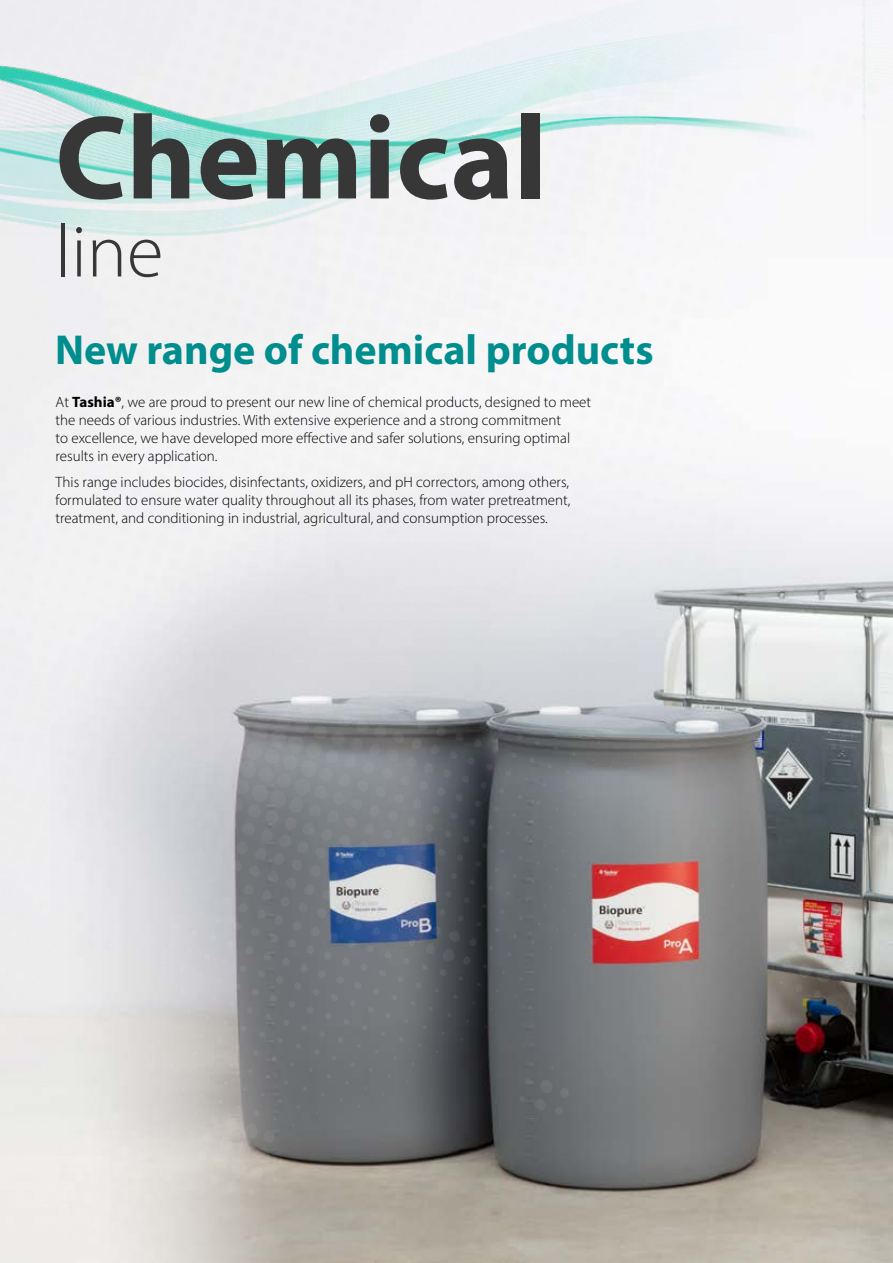
<style>
.page{position:relative;width:893px;height:1263px;background:#fff}
.page>*{position:absolute;margin:0;border:0;box-sizing:border-box;transform-origin:0 0}
.t1{font:700 120px "Myriad Pro";color:#373737}
.t2{font:300 75px "Myriad Pro";color:#373737}
.t3{font:700 42px "Myriad Pro";color:#008d8d}
.t4{font:300 15px/18px "Myriad Pro";color:#000}
.s1{font-weight:700}
</style>
<div class="page">
<img style="left:0;top:499px;width:893px;height:764px">
<img style="left:0;top:923px;width:880px;height:327px">
<img style="left:0;top:236px;width:880px;height:687px">
<img style="left:0;top:0;width:893px;height:236px">
<h1 class="t1" style="left:55px;top:80px;width:493px">Chemical</h1>
<h2 class="t2" style="left:55px;top:206px;width:110px">line</h2>
<h3 class="t3" style="left:55px;top:323px;width:600px">New range of chemical products</h3>
<p class="t4" style="left:56px;top:393px;width:537px">At <span class="s1">Tashia®</span>, we are proud to present our new line of chemical products, designed to meet the needs of various industries. With extensive experience and a strong commitment<br>to excellence, we have developed more effective and safer solutions, ensuring optimal results in every application.</p>
<p class="t4" style="left:56px;top:473px;width:516px;text-align:justify">This range includes biocides, disinfectants, oxidizers, and pH correctors, among others, formulated to ensure water quality throughout all its phases, from water pretreatment, treatment, and conditioning in industrial, agricultural, and consumption processes.</p>
</div>
